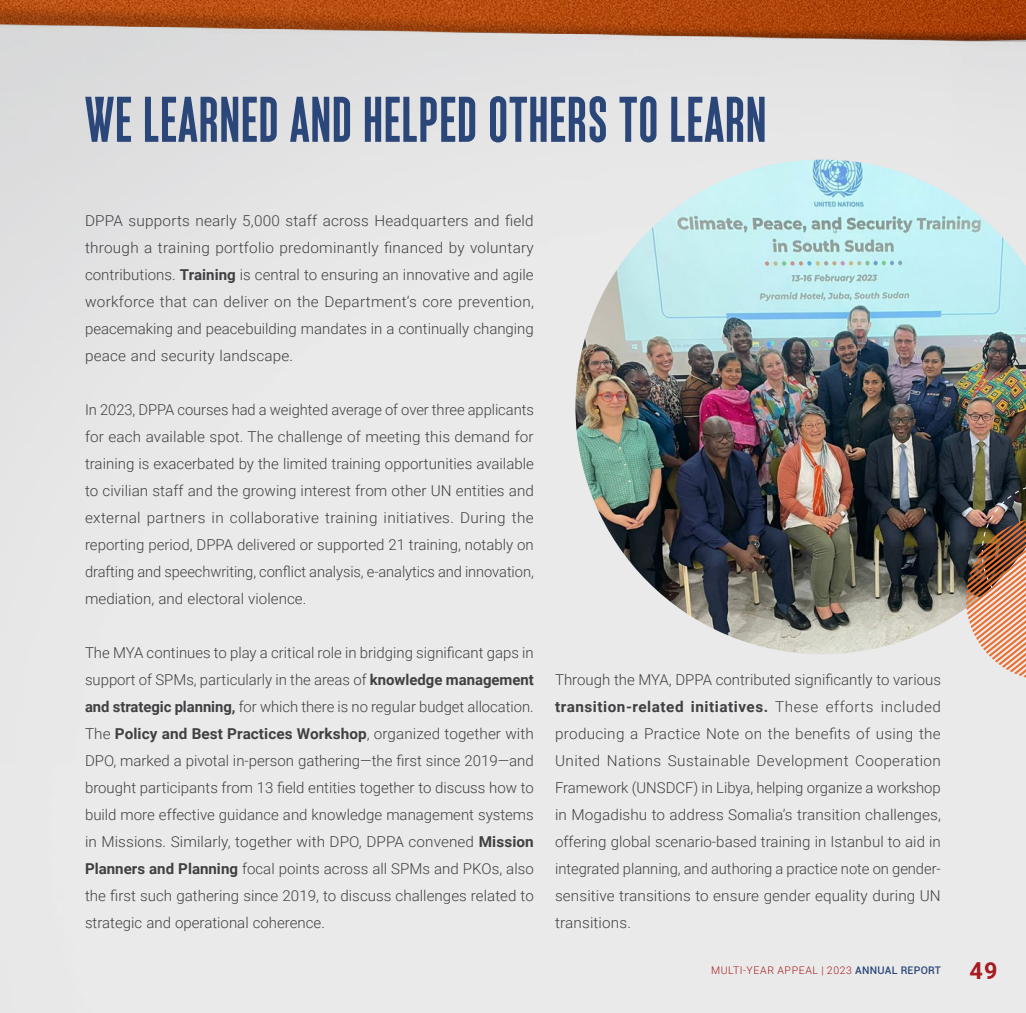
<style>
.page{position:relative;width:1026px;height:1013px;background:#fff}
.page>*{position:absolute;margin:0;border:0;box-sizing:border-box;transform-origin:0 0}
.t1{font:600 64.35px "Monopol";letter-spacing:.02em;color:#2b4779}
.t2{font:700 23.4px "Roboto";color:#a71c20}
.t3{font:300 15px/27px "Roboto";color:#404043;text-align:justify}
.t4{font:300 10.5px "Roboto";letter-spacing:.06em;color:#a71c20}
.s1{font-weight:700}
.s2{font-weight:500;color:#2b4779}
</style>
<div class="page">
<img style="left:0;top:0;width:1026px;height:1012px">
<img style="left:575px;top:160px;width:451px;height:494px">
<img style="left:966px;top:482px;width:60px;height:198px">
<h1 class="t1" style="left:85px;top:85px;width:683px">WE LEARNED AND HELPED OTHERS TO LEARN</h1>
<p class="t3" style="left:85px;top:206px;width:450px">DPPA supports nearly 5,000 staff across Headquarters and field through a training portfolio predominantly financed by voluntary contributions. <span class="s1">Training</span> is central to ensuring an innovative and agile workforce that can deliver on the Department’s core prevention, peacemaking and peacebuilding mandates in a continually changing peace and security landscape.</p>
<p class="t3" style="left:85px;top:395px;width:450px">In 2023, DPPA courses had a weighted average of over three applicants for each available spot. The challenge of meeting this demand for training is exacerbated by the limited training opportunities available to civilian staff and the growing interest from other UN entities and external partners in collaborative training initiatives. During the reporting period, DPPA delivered or supported 21 training, notably on drafting and speechwriting, conflict analysis, e-analytics and innovation, mediation, and electoral violence.</p>
<p class="t3" style="left:85px;top:638px;width:450px">The MYA continues to play a critical role in bridging significant gaps in support of SPMs, particularly in the areas of <span class="s1">knowledge management and strategic planning,</span> for which there is no regular budget allocation.<br>The <span class="s1">Policy and Best Practices Workshop</span>, organized together with DPO, marked a pivotal in-person gathering—the first since 2019—and brought participants from 13 field entities together to discuss how to build more effective guidance and knowledge management systems in Missions. Similarly, together with DPO, DPPA convened <span class="s1">Mission Planners and Planning</span> focal points across all SPMs and PKOs, also the first such gathering since 2019, to discuss challenges related to strategic and operational coherence.</p>
<p class="t3" style="left:555px;top:665px;width:387px">Through the MYA, DPPA contributed significantly to various <span class="s1">transition-related initiatives.</span> These efforts included producing a Practice Note on the benefits of using the United Nations Sustainable Development Cooperation Framework (UNSDCF) in Libya, helping organize a workshop in Mogadishu to address Somalia’s transition challenges, offering global scenario-based training in Istanbul to aid in integrated planning, and authoring a practice note on gender&shy;sensitive transitions to ensure gender equality during UN transitions.</p>
<p class="t4" style="left:711px;top:963px;width:231px">MULTI-YEAR APPEAL | 2023 <span class="s2">ANNUAL REPORT</span></p>
<h2 class="t2" style="left:969px;top:954px;width:30px">49</h2>
</div>
